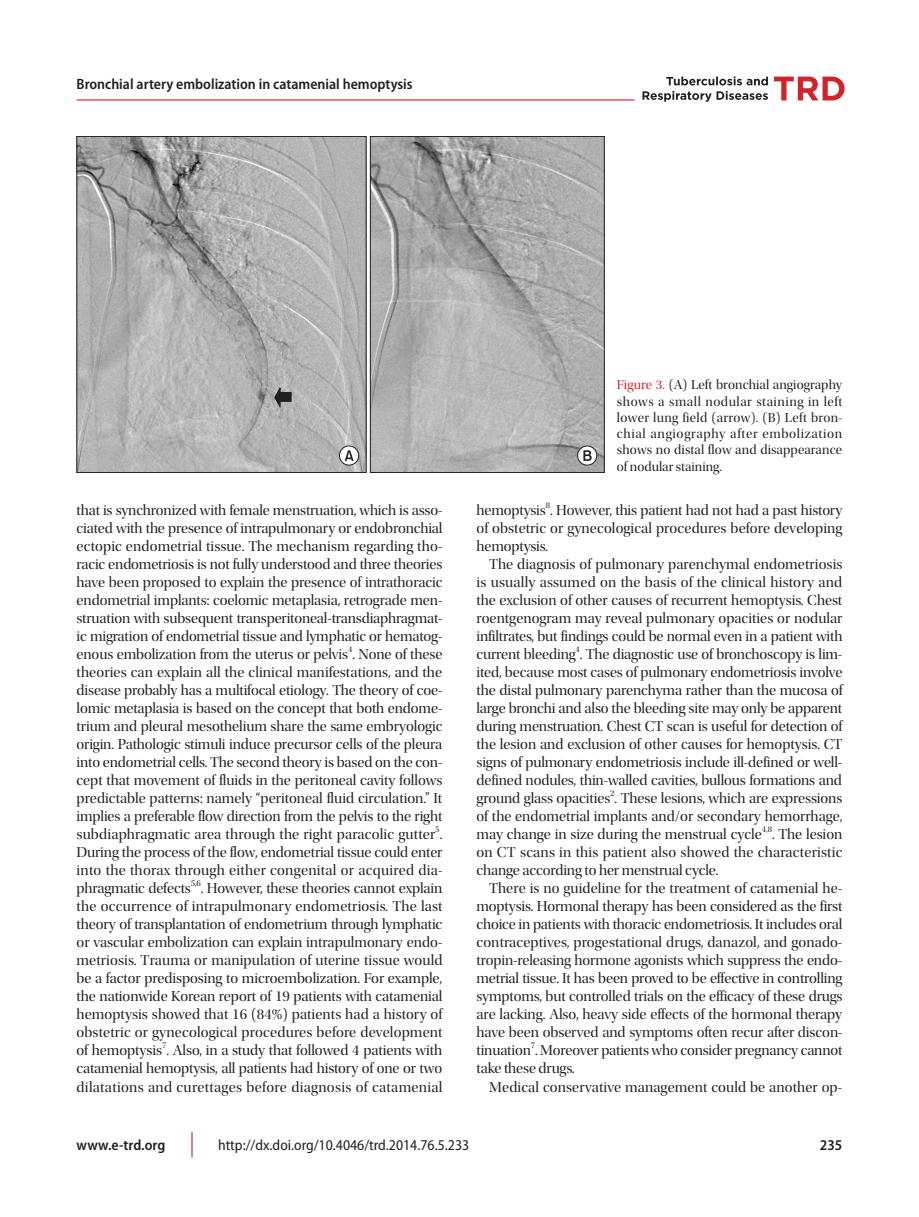
<style>
.page{position:relative;width:919px;height:1217px;background:#fff}
.page>*{position:absolute;margin:0;border:0;box-sizing:border-box;transform-origin:0 0}
.본문{font:15px/18px "Utopia Std Disp";letter-spacing:-.005em;color:#231f20;text-align:justify}
.본문-2{font:15px/18px "Utopia Std Disp";letter-spacing:.015em;color:#231f20}
.쪽제목{font:600 semi-condensed 15px "Myriad Pro";color:#231f20}
.본문-저널명{font:semi-condensed 15px "Myriad Pro";color:#231f20}
.본문-온라인{font:600 semi-condensed 15px "Myriad Pro";color:#231f20}
.본문-페이지번호{font:600 semi-condensed 15px "Myriad Pro";color:#231f20}
.그림제목{font:13.5px/16.2px "Utopia Std Disp";letter-spacing:.01em;color:#231f20;text-align:justify}
.본문-3{font:8.7px "Utopia Std Disp";color:#231f20}
.s1{color:#d1232a}
</style>
<div class="page">
<svg style="left:774px;top:77px;width:70px;height:23px"></svg>
<svg style="left:642px;top:91px;width:125px;height:11px"></svg>
<svg style="left:666px;top:77px;width:101px;height:8px"></svg>
<hr style="left:77px;top:99px;width:557px;height:1px;background:#d1232a">
<svg style="left:191px;top:1131px;width:1px;height:26px"></svg>
<svg style="left:77px;top:136px;width:527px;height:336px;background:#adadad"></svg>
<svg style="left:339px;top:446px;width:19px;height:19px"></svg>
<div style="left:339px;top:445px;width:20px;height:20px;border:1px solid #231f20;border-radius:50%"></div>
<svg style="left:345px;top:450px;width:8px;height:11px"></svg>
<svg style="left:577px;top:446px;width:19px;height:19px"></svg>
<div style="left:577px;top:445px;width:20px;height:20px;border:1px solid #231f20;border-radius:50%"></div>
<svg style="left:583px;top:450px;width:8px;height:11px"></svg>
<svg style="left:274px;top:387px;width:17px;height:19px"></svg>
<p class="쪽제목" style="left:77px;top:75px;width:337px">Bronchial artery embolization in catamenial hemoptysis</p>
<p class="본문" style="left:77px;top:501px;width:367px">that is synchronized with female menstruation, which is asso&shy;ciated with the presence of intrapulmonary or endobronchial ectopic endometrial tissue. The mechanism regarding tho&shy;racic endometriosis is not fully understood and three theories have been proposed to explain the presence of intrathoracic endometrial implants: coelomic metaplasia, retrograde men&shy;struation with subsequent transperitoneal-transdiaphragmat&shy;ic migration of endometrial tissue and lymphatic or hematog&shy;enous embolization from the uterus or pelvis . None of these</p>
<p class="본문-3" style="left:348px;top:644px;width:6px">4</p>
<p class="본문" style="left:77px;top:663px;width:367px">theories can explain all the clinical manifestations, and the disease probably has a multifocal etiology. The theory of coe&shy;lomic metaplasia is based on the concept that both endome&shy;trium and pleural mesothelium share the same embryologic origin. Pathologic stimuli induce precursor cells of the pleura into endometrial cells. The second theory is based on the con&shy;cept that movement of fluids in the peritoneal cavity follows predictable patterns: namely “peritoneal fluid circulation.” It implies a preferable flow direction from the pelvis to the right subdiaphragmatic area through the right paracolic gutter .</p>
<p class="본문-3" style="left:435px;top:824px;width:6px">5</p>
<p class="본문" style="left:77px;top:843px;width:367px">During the process of the flow, endometrial tissue could enter into the thorax through either congenital or acquired dia&shy;phragmatic defects</p>
<p class="본문-3" style="left:191px;top:878px;width:12px">5,6</p>
<p class="본문" style="left:77px;top:879px;width:367px;text-indent:124px">. However, these theories cannot explain the occurrence of intrapulmonary endometriosis. The last theory of transplantation of endometrium through lymphatic or vascular embolization can explain intrapulmonary endo&shy;metriosis. Trauma or manipulation of uterine tissue would be a factor predisposing to microembolization. For example, the nationwide Korean report of 19 patients with catamenial hemoptysis showed that 16 (84%) patients had a history of obstetric or gynecological procedures before development of hemoptysis . Also, in a study that followed 4 patients with</p>
<p class="본문-3" style="left:162px;top:1040px;width:6px">7</p>
<p class="본문-2" style="left:77px;top:1059px;width:367px">catamenial hemoptysis, all patients had history of one or two dilatations and curettages before diagnosis of catamenial</p>
<p class="그림제목" style="left:617px;top:377px;width:227px"><span class="s1">Figure 3.</span> (A) Left bronchial angiography shows a small nodular staining in left lower lung field (arrow). (B) Left bron&shy;chial angiography after embolization shows no distal flow and disappearance of nodular staining.</p>
<p class="본문-3" style="left:545px;top:500px;width:6px">8</p>
<p class="본문" style="left:476px;top:519px;width:367px">of obstetric or gynecological procedures before developing hemoptysis.</p>
<p class="본문" style="left:476px;top:555px;width:367px;text-indent:13px">The diagnosis of pulmonary parenchymal endometriosis is usually assumed on the basis of the clinical history and the exclusion of other causes of recurrent hemoptysis. Chest roentgenogram may reveal pulmonary opacities or nodular infiltrates, but findings could be normal even in a patient with current bleeding . The diagnostic use of bronchoscopy is lim-</p>
<p class="본문" style="left:476px;top:501px;width:367px">hemoptysis . However, this patient had not had a past history</p>
<p class="본문-3" style="left:575px;top:644px;width:6px">4</p>
<p class="본문" style="left:476px;top:663px;width:367px">ited, because most cases of pulmonary endometriosis involve the distal pulmonary parenchyma rather than the mucosa of large bronchi and also the bleeding site may only be apparent during menstruation. Chest CT scan is useful for detection of the lesion and exclusion of other causes for hemoptysis. CT signs of pulmonary endometriosis include ill-defined or well&shy;defined nodules, thin-walled cavities, bullous formations and ground glass opacities . These lesions, which are expressions</p>
<p class="본문-3" style="left:610px;top:788px;width:6px">2</p>
<p class="본문" style="left:476px;top:807px;width:367px">of the endometrial implants and/or secondary hemorrhage, may change in size during the menstrual cycle</p>
<p class="본문-3" style="left:761px;top:824px;width:12px">4,8</p>
<p class="본문" style="left:476px;top:825px;width:367px;text-indent:295px">. The lesion on CT scans in this patient also showed the characteristic change according to her menstrual cycle.</p>
<p class="본문" style="left:476px;top:879px;width:367px;text-indent:13px">There is no guideline for the treatment of catamenial he&shy;moptysis. Hormonal therapy has been considered as the first choice in patients with thoracic endometriosis. It includes oral contraceptives, progestational drugs, danazol, and gonado&shy;tropin-releasing hormone agonists which suppress the endo&shy;metrial tissue. It has been proved to be effective in controlling symptoms, but controlled trials on the efficacy of these drugs are lacking. Also, heavy side effects of the hormonal therapy have been observed and symptoms often recur after discon&shy;tinuation . Moreover patients who consider pregnancy cannot</p>
<p class="본문-3" style="left:530px;top:1040px;width:6px">7</p>
<p class="본문" style="left:476px;top:1059px;width:100px">take these drugs.</p>
<p class="본문" style="left:489px;top:1077px;width:354px">Medical conservative management could be another op-</p>
<p class="본문-온라인" style="left:77px;top:1134px;width:90px">www.e-trd.org</p>
<p class="본문-저널명" style="left:218px;top:1135px;width:253px">http://dx.doi.org/10.4046/trd.2014.76.5.233</p>
<p class="본문-페이지번호" style="left:819px;top:1134px;width:24px">235</p>
</div>
